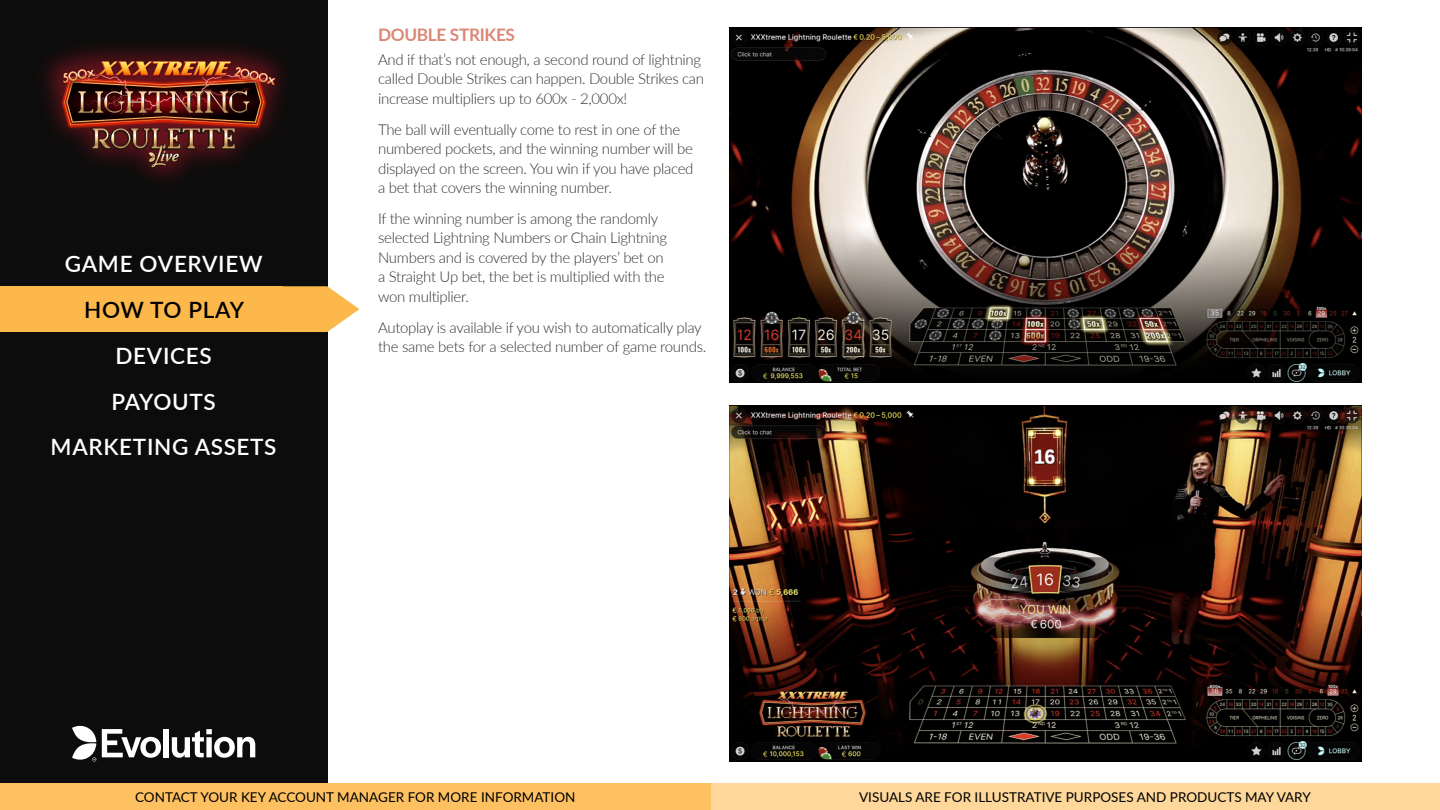
<style>
.page{position:relative;width:1440px;height:810px;background:#fff}
.page>*{position:absolute;margin:0;border:0;box-sizing:border-box;transform-origin:0 0}
.t1{font:600 22.5px "Lato";letter-spacing:.03em;color:#fff}
.t2{font:600 22.5px "Lato";letter-spacing:.025em;color:#000}
.t3{font:600 22.5px "Lato";letter-spacing:.01em;color:#fff}
.t4{font:700 17.25px "Lato";letter-spacing:-.02em;color:#db8776}
.t5{font:300 15px/19.5px "Lato";letter-spacing:-.02em;color:#333}
.t6{font:13.5px "Lato";color:#000}
</style>
<div class="page">
<div style="left:0;top:0;width:327px;height:810px;background:#0d0c0c"></div>
<div style="left:0;top:783px;width:1440px;height:27px;background:#fed79a"></div>
<div style="left:0;top:783px;width:711px;height:27px;background:#fec161"></div>
<svg style="left:102px;top:729px;width:59px;height:29px"></svg>
<div style="left:163px;top:729px;width:6px;height:28px;background:#fff"></div>
<svg style="left:172px;top:729px;width:83px;height:29px"></svg>
<svg style="left:72px;top:726px;width:24px;height:35px"></svg>
<img style="left:43px;top:46px;width:241px;height:135px">
<img style="left:53px;top:94px;width:10px;height:42px">
<img style="left:60px;top:59px;width:221px;height:66px">
<img style="left:87px;top:52px;width:154px;height:10px">
<img style="left:53px;top:59px;width:53px;height:35px">
<img style="left:63px;top:62px;width:213px;height:106px">
<img style="left:729px;top:27px;width:633px;height:356px">
<img style="left:730px;top:405px;width:632px;height:356px">
<div style="left:0;top:286px;width:283px;height:46px;background:#fdb84b"></div>
<svg style="left:283px;top:286px;width:76px;height:46px"></svg>
<h1 class="t1" style="left:65px;top:248px;width:199px">GAME OVERVIEW</h1>
<h1 class="t2" style="left:84px;top:294px;width:161px">HOW TO PLAY</h1>
<h1 class="t1" style="left:116px;top:339px;width:98px">DEVICES</h1>
<h1 class="t3" style="left:112px;top:385px;width:106px">PAYOUTS</h1>
<h1 class="t1" style="left:51px;top:431px;width:227px">MARKETING ASSETS</h1>
<p class="t4" style="left:378px;top:22px;width:138px">DOUBLE STRIKES</p>
<p class="t5" style="left:378px;top:49px;width:328px">And if that’s not enough, a second round of lightning called Double Strikes can happen. Double Strikes can increase multipliers up to 600x - 2,000x!</p>
<p class="t5" style="left:378px;top:119px;width:317px">The ball will eventually come to rest in one of the numbered pockets, and the winning number will be displayed on the screen. You win if you have placed a bet that covers the winning number.</p>
<p class="t5" style="left:378px;top:208px;width:291px">If the winning number is among the randomly selected Lightning Numbers or Chain Lightning Numbers and is covered by the players’ bet on a Straight Up bet, the bet is multiplied with the won multiplier.</p>
<p class="t5" style="left:378px;top:317px;width:330px">Autoplay is available if you wish to automatically play the same bets for a selected number of game rounds.</p>
<p class="t6" style="left:135px;top:787px;width:442px">CONTACT YOUR KEY ACCOUNT MANAGER FOR MORE INFORMATION</p>
<p class="t6" style="left:859px;top:787px;width:453px">VISUALS ARE FOR ILLUSTRATIVE PURPOSES AND PRODUCTS MAY VARY</p>
</div>
